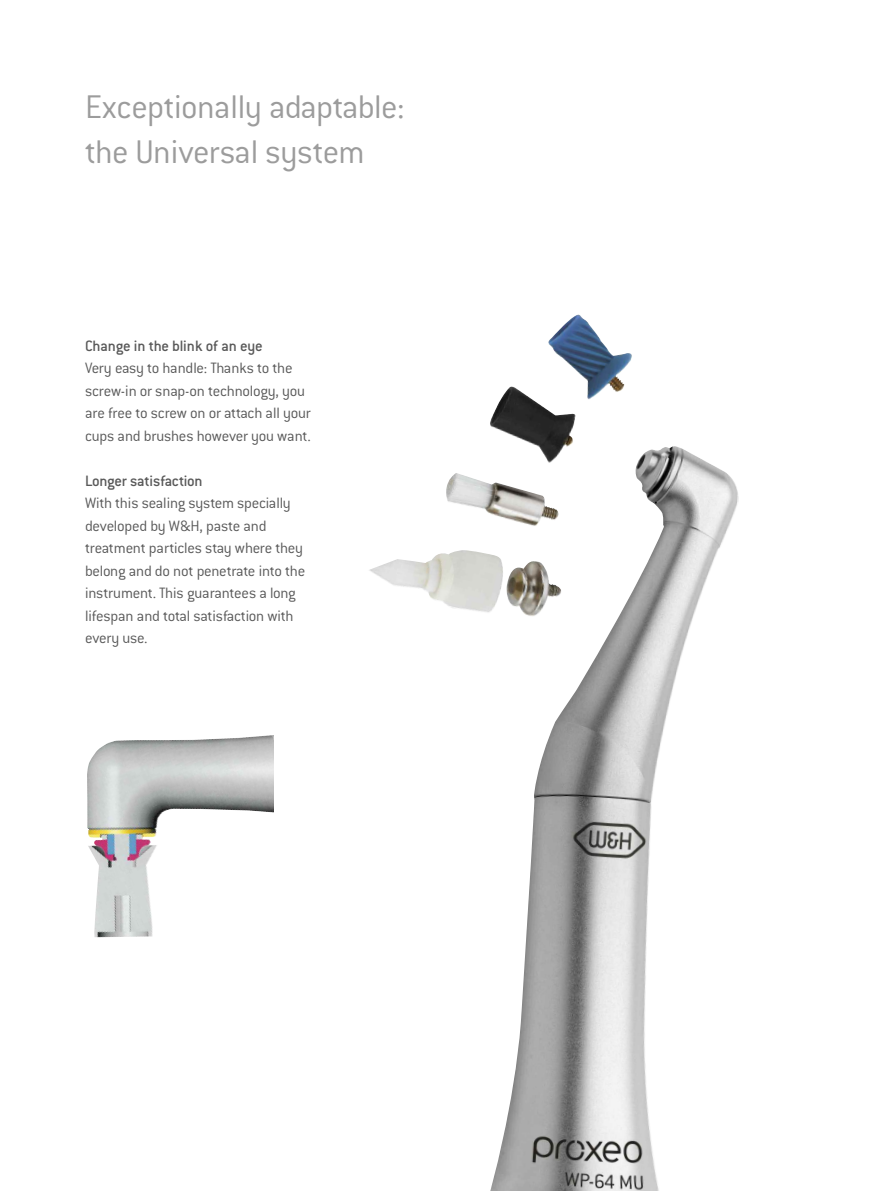
<style>
.page{position:relative;width:893px;height:1191px;background:#fff}
.page>*{position:absolute;margin:0;border:0;box-sizing:border-box;transform-origin:0 0}
.t1{font:300 36px/45px "Conduit ITC";letter-spacing:-.015em;color:#9c9c9c}
.t2{font:300 16.5px/22.5px "Conduit ITC";letter-spacing:-.015em;color:#595959}
.t3{font:500 16.5px "Conduit ITC";letter-spacing:-.015em;color:#595959}
</style>
<div class="page">
<img style="left:490px;top:446px;width:249px;height:745px">
<img style="left:369px;top:314px;width:266px;height:306px">
<img style="left:87px;top:735px;width:186px;height:202px">
<h1 class="t1" style="left:85px;top:89px;width:321px">Exceptionally adaptable: the Universal system</h1>
<p class="t3" style="left:85px;top:340px;width:179px">Change in the blink of an eye</p>
<p class="t2" style="left:85px;top:358px;width:227px">Very easy to handle: Thanks to the screw-in or snap-on technology, you are free to screw on or attach all your cups and brushes however you want.</p>
<p class="t3" style="left:85px;top:475px;width:119px">Longer satisfaction</p>
<p class="t2" style="left:85px;top:493px;width:222px">With this sealing system specially developed by W&amp;H, paste and treatment particles stay where they belong and do not penetrate into the instrument. This guarantees a long lifespan and total satisfaction with every use.</p>
</div>
